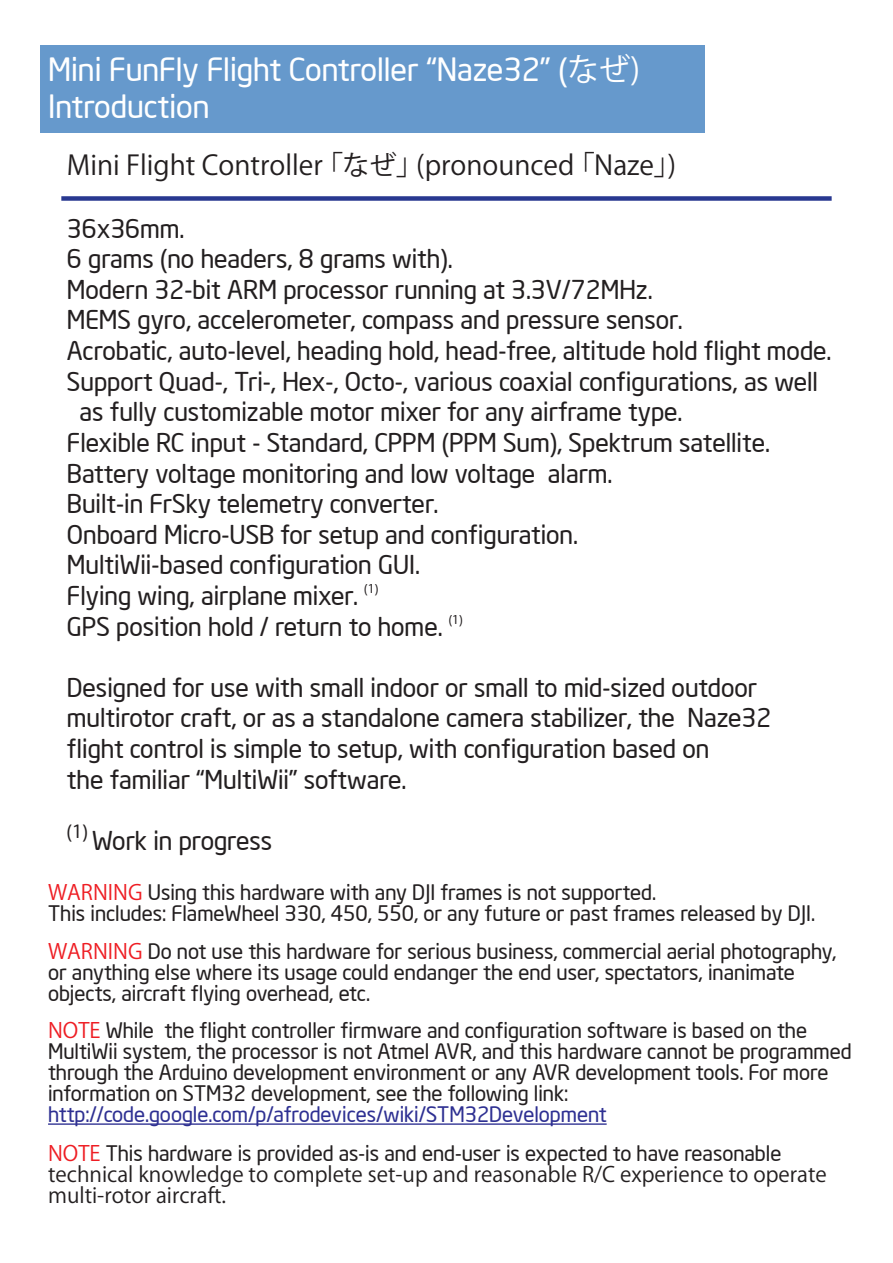
<style>
.page{position:relative;width:893px;height:1263px;background:#fff}
.page>*{position:absolute;margin:0;border:0;box-sizing:border-box;transform-origin:0 0}
.t1{font:31.5px/37.8px "Neo Sans Intel";color:#fff}
.t2{font:27px "Koz Go Pro";color:#231f20}
.t3{font:25.5px/30.6px "Neo Sans Intel";color:#231f20}
.t4{font:21px/21px "Neo Sans Intel";color:#231f20}
.t5{font:21px/21px "Koz Go Pro";color:#231f20}
.t6{font:21px "Neo Sans Intel";color:#2e3092}
.t7{font:18px "Neo Sans Intel";color:#231f20}
.t8{font:12px "Neo Sans Intel";color:#231f20}
.s1{font-family:"Koz Go Pro"}
.s2{font-family:"Koz Go Pro";color:#ee1d23}
</style>
<div class="page">
<div style="left:40px;top:46px;width:664px;height:87px;background:#69c"></div>
<div style="left:61px;top:196px;width:771px;height:5px;background:#283890"></div>
<hr style="left:48px;top:1123px;width:559px;height:2px;background:#2e3092">
<p class="t1" style="left:48px;top:50px;width:594px">Mini FunFly Flight Controller “Naze32” (<span class="s1">なぜ)<br></span>Introduction</p>
<p class="t2" style="left:67px;top:147px;width:615px">Mini Flight Controller 「なぜ」(pronounced 「Naze」)</p>
<p class="t3" style="left:67px;top:213px;width:119px">36x36mm.</p>
<p class="t3" style="left:67px;top:243px;width:387px">6 grams (no headers, 8 grams with).</p>
<p class="t3" style="left:67px;top:274px;width:587px">Modern 32-bit ARM processor running at 3.3V/72MHz.</p>
<p class="t3" style="left:67px;top:304px;width:617px">MEMS gyro, accelerometer, compass and pressure sensor.</p>
<p class="t3" style="left:67px;top:335px;width:766px">Acrobatic, auto-level, heading hold, head-free, altitude hold flight mode.</p>
<p class="t3" style="left:67px;top:366px;width:753px">Support Quad-, Tri-, Hex-, Octo-, various coaxial configurations, as well</p>
<p class="t3" style="left:80px;top:396px;width:604px">as fully customizable motor mixer for any airframe type.</p>
<p class="t3" style="left:67px;top:427px;width:704px">Flexible RC input - Standard, CPPM (PPM Sum), Spektrum satellite.</p>
<p class="t3" style="left:67px;top:457px;width:547px">Battery voltage monitoring and low voltage alarm.</p>
<p class="t3" style="left:67px;top:488px;width:373px">Built-in FrSky telemetry converter.</p>
<p class="t3" style="left:67px;top:519px;width:513px">Onboard Micro-USB for setup and configuration.</p>
<p class="t3" style="left:67px;top:549px;width:354px">MultiWii-based configuration GUI.</p>
<p class="t3" style="left:67px;top:580px;width:292px">Flying wing, airplane mixer.</p>
<p class="t8" style="left:364px;top:581px;width:15px">(1)</p>
<p class="t3" style="left:67px;top:610px;width:377px">GPS position hold / return to home.</p>
<p class="t8" style="left:449px;top:612px;width:15px">(1)</p>
<p class="t3" style="left:67px;top:672px;width:706px">Designed for use with small indoor or small to mid-sized outdoor multirotor craft, or as a standalone camera stabilizer, the Naze32 flight control is simple to setup, with configuration based on<br>the familiar “MultiWii” software.</p>
<p class="t7" style="left:67px;top:820px;width:22px">(1)</p>
<p class="t3" style="left:92px;top:825px;width:181px">Work in progress</p>
<p class="t4" style="left:48px;top:882px;width:768px"><span class="s2">WARNING</span> Using this hardware with any DJI frames is not supported.<br>This includes: FlameWheel 330, 450, 550, or any future or past frames released by DJI.</p>
<p class="t4" style="left:48px;top:940px;width:790px"><span class="s2">WARNING</span> Do not use this hardware for serious business, commercial aerial photography, or anything else where its usage could endanger the end user, spectators, inanimate objects, aircraft flying overhead, etc.</p>
<p class="t4" style="left:48px;top:1020px;width:805px"><span class="s2">NOTE</span> While the flight controller firmware and configuration software is based on the MultiWii system, the processor is not Atmel AVR, and this hardware cannot be programmed through the Arduino development environment or any AVR development tools. For more information on STM32 development, see the following link:</p>
<p class="t6" style="left:48px;top:1102px;width:560px">http://code.google.com/p/afrodevices/wiki/STM32Development</p>
<p class="t4" style="left:48px;top:1143px;width:735px"><span class="s2">NOTE</span> This hardware is provided as-is and end-user is expected to have reasonable</p>
<p class="t5" style="left:48px;top:1165px;width:780px">technical knowledge to complete set-up and reasonable R/C experience to operate multi-rotor aircraft.</p>
</div>
